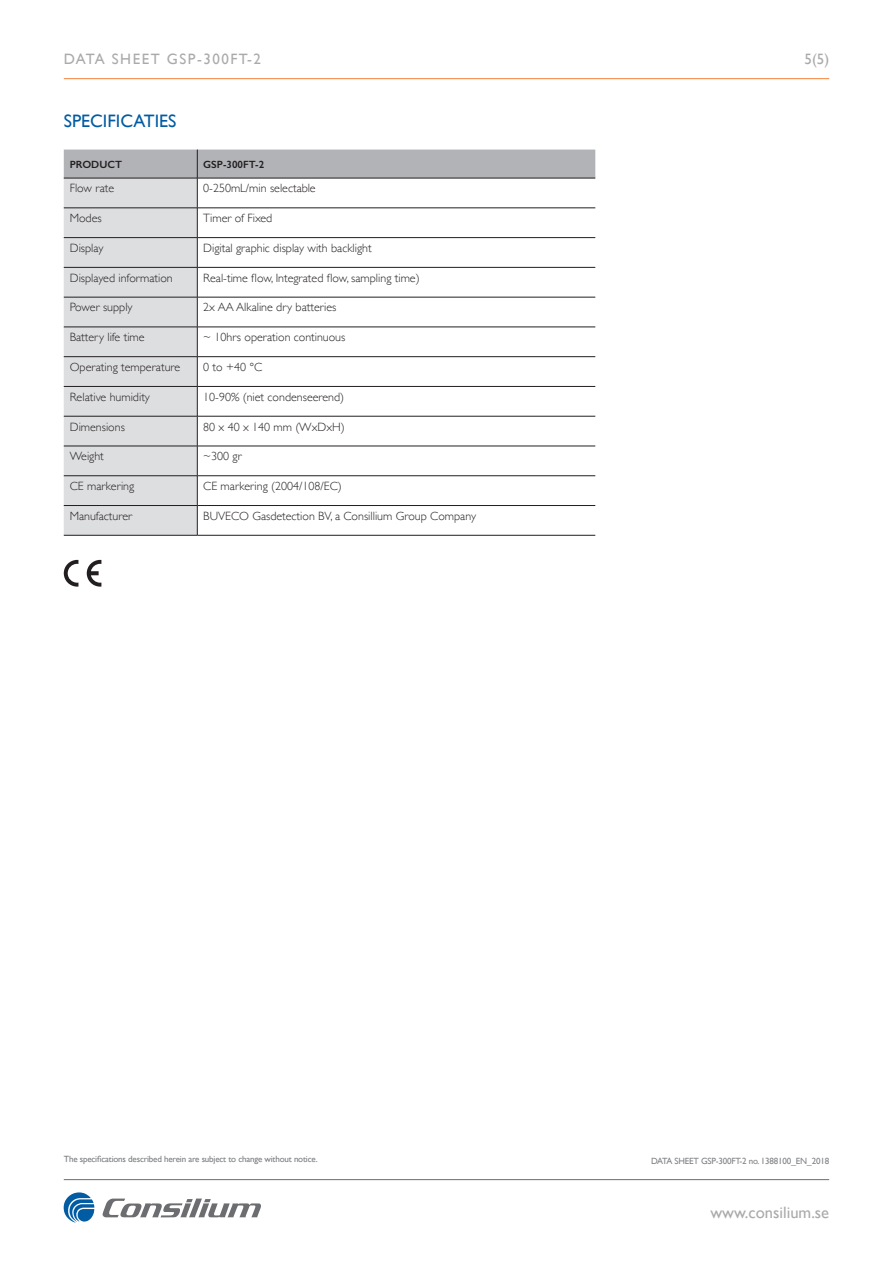
<style>
.page{position:relative;width:893px;height:1263px;background:#fff}
.page>*{position:absolute;margin:0;border:0;box-sizing:border-box;transform-origin:0 0}
.t1{font:18px "Gill Alt One";color:#015ca3}
.t2{font:16.5px "Gill Alt One";color:#aaa}
.t3{font:15px "Gill Alt One";letter-spacing:.1em;color:#aaa}
.Tabel_tekst{font:300 12px "Gill Sans";color:#231f20}
.Tabel_tekst-2{font:600 10.5px "Gill Sans";color:#231f20}
.t4{font:9px "Gill Sans";letter-spacing:-.02em;color:#7a7c7f}
.t5{font:9px "Gill Sans";letter-spacing:-.02em;color:#818386}
</style>
<div class="page">
<hr style="left:64px;top:1179px;width:765px;height:1px;background:#6c6d70">
<hr style="left:64px;top:78px;width:765px;height:1px;background:#f4833b">
<svg style="left:64px;top:1192px;width:30px;height:31px"></svg>
<svg style="left:103px;top:1198px;width:158px;height:19px"></svg>
<div style="left:64px;top:179px;width:133px;height:356px;background:#dddee0"></div>
<div style="left:64px;top:150px;width:531px;height:28px;background:#b2b3b7"></div>
<hr style="left:64px;top:178px;width:133px;height:1px;background:#231f20">
<hr style="left:197px;top:178px;width:398px;height:1px;background:#231f20">
<hr style="left:197px;top:178px;width:1px;height:30px;background:#231f20">
<hr style="left:64px;top:208px;width:133px;height:1px;background:#231f20">
<hr style="left:197px;top:208px;width:398px;height:1px;background:#231f20">
<hr style="left:64px;top:237px;width:133px;height:1px;background:#231f20">
<hr style="left:197px;top:237px;width:398px;height:1px;background:#231f20">
<hr style="left:64px;top:267px;width:133px;height:1px;background:#231f20">
<hr style="left:197px;top:267px;width:398px;height:1px;background:#231f20">
<svg style="left:197px;top:208px;width:1px;height:89px"></svg>
<hr style="left:64px;top:297px;width:133px;height:1px;background:#231f20">
<hr style="left:197px;top:297px;width:398px;height:1px;background:#231f20">
<hr style="left:197px;top:297px;width:1px;height:30px;background:#231f20">
<hr style="left:64px;top:327px;width:133px;height:1px;background:#231f20">
<hr style="left:197px;top:327px;width:398px;height:1px;background:#231f20">
<hr style="left:64px;top:356px;width:133px;height:1px;background:#231f20">
<hr style="left:197px;top:356px;width:398px;height:1px;background:#231f20">
<hr style="left:64px;top:386px;width:133px;height:1px;background:#231f20">
<hr style="left:197px;top:386px;width:398px;height:1px;background:#231f20">
<svg style="left:197px;top:327px;width:1px;height:89px"></svg>
<hr style="left:64px;top:416px;width:133px;height:1px;background:#231f20">
<hr style="left:197px;top:416px;width:398px;height:1px;background:#231f20">
<hr style="left:197px;top:416px;width:1px;height:30px;background:#231f20">
<hr style="left:64px;top:446px;width:133px;height:1px;background:#231f20">
<hr style="left:197px;top:446px;width:398px;height:1px;background:#231f20">
<hr style="left:197px;top:446px;width:1px;height:30px;background:#231f20">
<hr style="left:64px;top:475px;width:133px;height:1px;background:#231f20">
<hr style="left:197px;top:475px;width:398px;height:1px;background:#231f20">
<hr style="left:64px;top:505px;width:133px;height:1px;background:#231f20">
<hr style="left:197px;top:505px;width:398px;height:1px;background:#231f20">
<svg style="left:197px;top:476px;width:1px;height:59px"></svg>
<hr style="left:64px;top:535px;width:133px;height:1px;background:#231f20">
<hr style="left:197px;top:535px;width:398px;height:1px;background:#231f20">
<svg style="left:64px;top:560px;width:14px;height:27px"></svg>
<svg style="left:87px;top:560px;width:14px;height:27px"></svg>
<p class="t3" style="left:64px;top:50px;width:199px">DATA SHEET GSP-300FT-2</p>
<p class="t3" style="left:804px;top:50px;width:26px">5(5)</p>
<p class="t1" style="left:64px;top:110px;width:114px">SPECIFICATIES</p>
<p class="Tabel_tekst-2" style="left:70px;top:158px;width:54px">PRODUCT</p>
<p class="Tabel_tekst-2" style="left:203px;top:158px;width:62px">GSP-300FT-2</p>
<p class="Tabel_tekst" style="left:70px;top:179px;width:46px">Flow rate</p>
<p class="Tabel_tekst" style="left:203px;top:179px;width:114px">0-250mL/min selectable</p>
<p class="Tabel_tekst" style="left:70px;top:209px;width:33px">Modes</p>
<p class="Tabel_tekst" style="left:203px;top:209px;width:71px">Timer of Fixed</p>
<p class="Tabel_tekst" style="left:70px;top:238px;width:35px">Display</p>
<p class="Tabel_tekst" style="left:203px;top:238px;width:170px">Digital graphic display with backlight</p>
<p class="Tabel_tekst" style="left:70px;top:268px;width:105px">Displayed information</p>
<p class="Tabel_tekst" style="left:203px;top:268px;width:218px">Real-time flow, Integrated flow, sampling time)</p>
<p class="Tabel_tekst" style="left:70px;top:298px;width:64px">Power supply</p>
<p class="Tabel_tekst" style="left:203px;top:298px;width:135px">2x AA Alkaline dry batteries</p>
<p class="Tabel_tekst" style="left:70px;top:328px;width:76px">Battery life time</p>
<p class="Tabel_tekst" style="left:203px;top:328px;width:144px">~ 10hrs operation continuous</p>
<p class="Tabel_tekst" style="left:70px;top:358px;width:112px">Operating temperature</p>
<p class="Tabel_tekst" style="left:203px;top:358px;width:60px">0 to +40 °C</p>
<p class="Tabel_tekst" style="left:70px;top:387px;width:82px">Relative humidity</p>
<p class="Tabel_tekst" style="left:203px;top:387px;width:142px">10-90% (niet condenseerend)</p>
<p class="Tabel_tekst" style="left:70px;top:417px;width:57px">Dimensions</p>
<p class="Tabel_tekst" style="left:203px;top:417px;width:143px">80 x 40 x 140 mm (WxDxH)</p>
<p class="Tabel_tekst" style="left:70px;top:447px;width:36px">Weight</p>
<p class="Tabel_tekst" style="left:203px;top:447px;width:40px">~300 gr</p>
<p class="Tabel_tekst" style="left:70px;top:477px;width:66px">CE markering</p>
<p class="Tabel_tekst" style="left:203px;top:477px;width:140px">CE markering (2004/108/EC)</p>
<p class="Tabel_tekst" style="left:70px;top:506px;width:64px">Manufacturer</p>
<p class="Tabel_tekst" style="left:203px;top:506px;width:274px">BUVECO Gasdetection BV, a Consillium Group Company</p>
<p class="t4" style="left:64px;top:1154px;width:255px">The specifications described herein are subject to change without notice.</p>
<p class="t5" style="left:651px;top:1155px;width:180px">DATA SHEET GSP-300FT-2 no. 1388100_EN_2018</p>
<h2 class="t2" style="left:710px;top:1203px;width:120px">www.consilium.se</h2>
</div>
